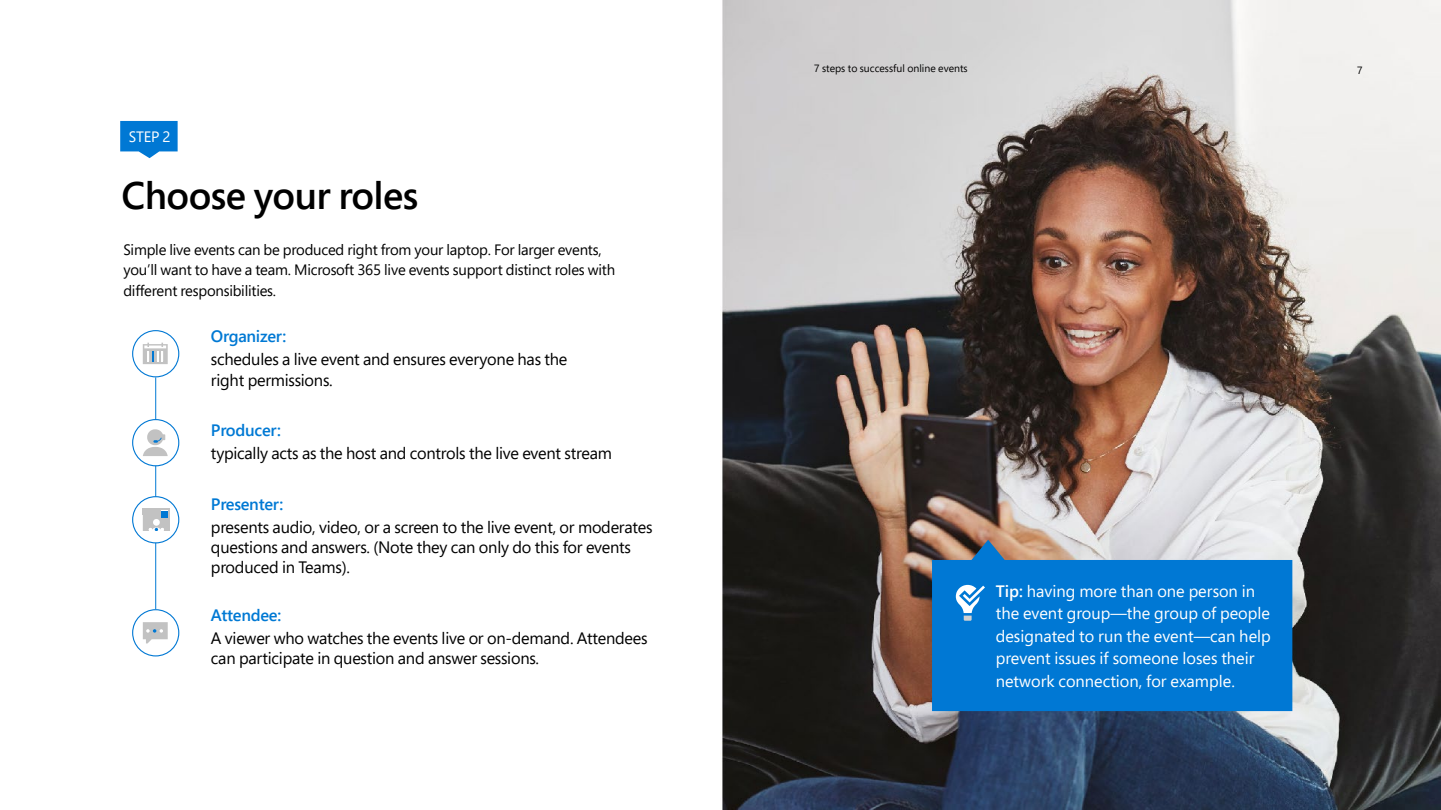
<style>
.page{position:relative;width:1441px;height:810px;background:#fff}
.page>*{position:absolute;margin:0;border:0;box-sizing:border-box;transform-origin:0 0}
.Steps_heading{font:600 38.25px "Segoe Pro";letter-spacing:-.015em;color:#000}
.Blue_subhead{font:16.5px/20.2px "Segoe Pro";letter-spacing:-.015em;color:#000}
.Tips{font:16.5px/22.5px "Segoe Pro";color:#fff}
.Blue_text{font:600 16.5px "Segoe Pro";letter-spacing:-.015em;color:#0079d4}
.P3{font:15px/20.2px "Segoe Pro";letter-spacing:-.015em;color:#000}
.Steps{font:15px "Segoe Pro";color:#fff}
.t1{font:10.5px "Segoe Pro";color:#000}
.s1{font-weight:600}
</style>
<div class="page">
<hr style="left:155px;top:377px;width:1px;height:232px;background:#0079d4">
<svg style="left:120px;top:121px;width:58px;height:37px;background:#268cda"></svg>
<div style="left:132px;top:330px;width:47px;height:47px;border:1px solid #0078d4;border-radius:50%"></div>
<svg style="left:143px;top:343px;width:25px;height:21px"></svg>
<div style="left:133px;top:420px;width:46px;height:46px;background:#fff;border-radius:50%"></div>
<div style="left:132px;top:419px;width:47px;height:47px;border:1px solid #0078d4;border-radius:50%"></div>
<svg style="left:143px;top:429px;width:25px;height:27px"></svg>
<div style="left:133px;top:497px;width:46px;height:46px;background:#fff;border-radius:50%"></div>
<div style="left:132px;top:496px;width:47px;height:47px;border:1px solid #0078d4;border-radius:50%"></div>
<div style="left:143px;top:509px;width:27px;height:6px;background:#c2c2c2"></div>
<svg style="left:143px;top:515px;width:27px;height:16px"></svg>
<div style="left:161px;top:511px;width:7px;height:6px;background:#0078d4"></div>
<div style="left:132px;top:609px;width:47px;height:47px;border:1px solid #0078d4;border-radius:50%"></div>
<svg style="left:143px;top:622px;width:25px;height:21px"></svg>
<img style="left:722px;top:0;width:718px;height:810px">
<svg style="left:932px;top:540px;width:360px;height:171px;background:#177fd0"></svg>
<svg style="left:955px;top:585px;width:29px;height:36px"></svg>
<p class="Steps" style="left:129px;top:126px;width:43px">STEP 2</p>
<h2 class="Steps_heading" style="left:121px;top:170px;width:298px">Choose your roles</h2>
<p class="P3" style="left:123px;top:239px;width:493px">Simple live events can be produced right from your laptop. For larger events, you’ll want to have a team. Microsoft 365 live events support distinct roles with different responsibilities.</p>
<p class="Blue_text" style="left:211px;top:325px;width:77px">Organizer:</p>
<p class="Blue_subhead" style="left:211px;top:349px;width:358px">schedules a live event and ensures everyone has the right permissions.</p>
<p class="Blue_text" style="left:211px;top:419px;width:72px">Producer:</p>
<p class="Blue_subhead" style="left:211px;top:443px;width:402px">typically acts as the host and controls the live event stream</p>
<p class="Blue_text" style="left:211px;top:493px;width:74px">Presenter:</p>
<p class="Blue_subhead" style="left:211px;top:516px;width:443px">presents audio, video, or a screen to the live event, or moderates questions and answers. (Note they can only do this for events produced in Teams).</p>
<p class="Blue_text" style="left:211px;top:604px;width:72px">Attendee:</p>
<p class="Blue_subhead" style="left:211px;top:628px;width:438px">A viewer who watches the events live or on-demand. Attendees can participate in question and answer sessions.</p>
<p class="t1" style="left:814px;top:61px;width:155px">7 steps to successful online events</p>
<p class="t1" style="left:1356px;top:63px;width:7px">7</p>
<p class="Tips" style="left:995px;top:579px;width:276px"><span class="s1">Tip:</span> having more than one person in the event group—the group of people designated to run the event—can help prevent issues if someone loses their network connection, for example.</p>
</div>
